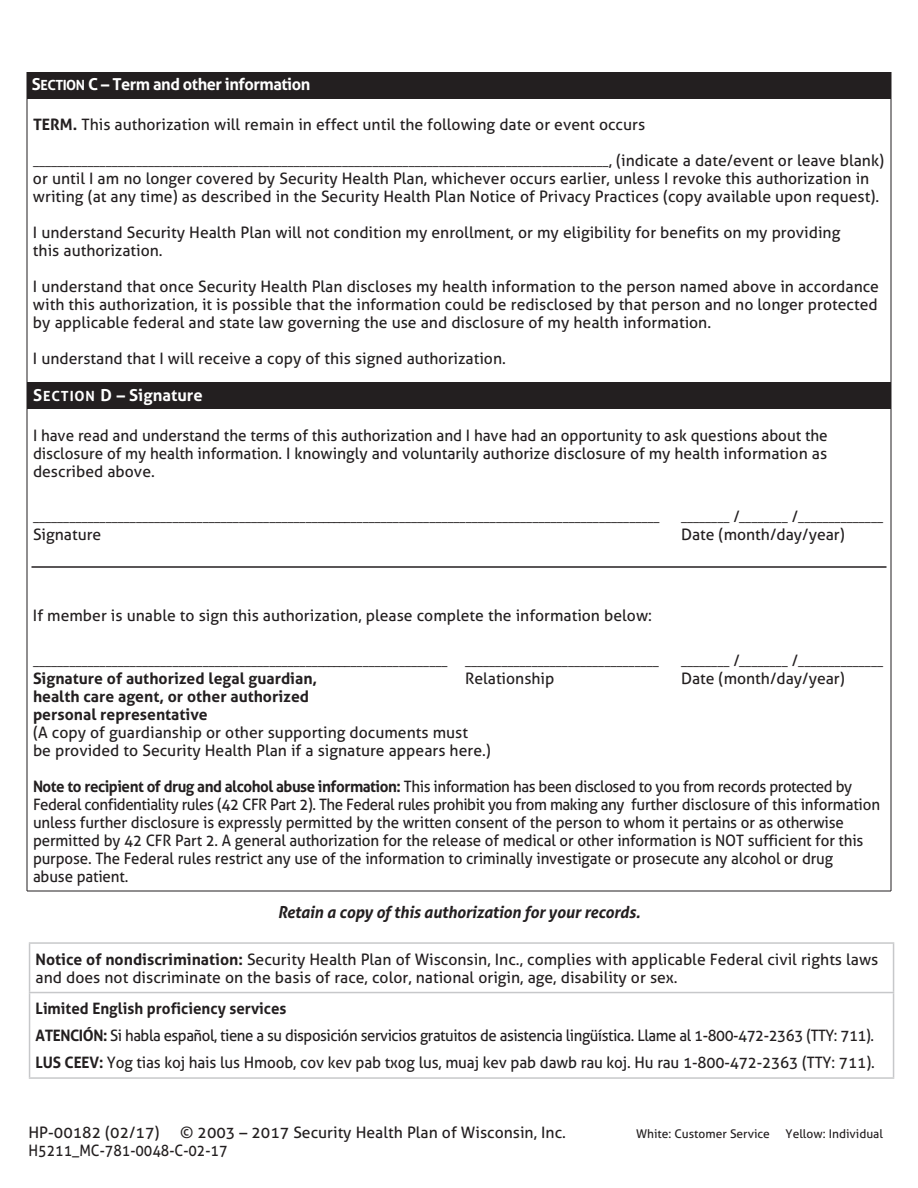
<style>
.page{position:relative;width:918px;height:1188px;background:#fff}
.page>*{position:absolute;margin:0;border:0;box-sizing:border-box;transform-origin:0 0}
.t1{font:italic 700 16.5px "Aller";letter-spacing:-.01em;color:#231f20;scale:.96 1}
.t2{font:700 16.5px "Aller";letter-spacing:-.03em;color:#fff}
.t3{font:700 16.5px "Aller";color:#fff}
.t4{font:15.75px/18px "Aller";color:#231f20}
.t5{font:15.75px/18px "Aller";color:#231f20;scale:.96 1}
.t6{font:15.75px/27px "Aller";letter-spacing:-.03em;color:#231f20;scale:.95 1}
.t7{font:700 15.75px/18px "Aller";color:#231f20}
.t8{font:15.75px "Aller";color:#231f20;scale:.9 1}
.t9{font:12px "Aller";color:#231f20}
.s1{font-family:"Aller Bold SC850";font-weight:400}
.s2{font-family:"Aller Bold SC850";font-weight:400;font-size:14.1px}
.s3{font-weight:700}
.s4{font-size:15.75px}
</style>
<div class="page">
<div style="left:27px;top:382px;width:864px;height:28px;background:#231f20"></div>
<hr style="left:32px;top:566px;width:854px;height:2px;background:#231f20">
<div style="left:27px;top:72px;width:864px;height:27px;background:#231f20"></div>
<hr style="left:27px;top:72px;width:1px;height:819px;background:#231f20">
<hr style="left:891px;top:72px;width:1px;height:819px;background:#231f20">
<hr style="left:27px;top:891px;width:864px;height:1px;background:#231f20">
<hr style="left:29px;top:942px;width:865px;height:2px;background:#c7c8ca">
<hr style="left:29px;top:944px;width:1px;height:48px;background:#c7c8ca">
<hr style="left:893px;top:944px;width:1px;height:48px;background:#c7c8ca">
<hr style="left:29px;top:992px;width:865px;height:1px;background:#c7c8ca">
<hr style="left:29px;top:993px;width:1px;height:84px;background:#c7c8ca">
<hr style="left:893px;top:993px;width:1px;height:84px;background:#c7c8ca">
<hr style="left:29px;top:1077px;width:865px;height:2px;background:#c7c8ca">
<p class="t2" style="left:32px;top:74px;width:280px"><span class="s1">S</span><span class="s2">ECTION</span> <span class="s1">C – T</span>erm and other information</p>
<p class="t4" style="left:33px;top:115px;width:614px"><span class="s3">TERM.</span> This authorization will remain in effect until the following date or event occurs</p>
<p class="t9" style="left:33px;top:155px;width:853px">_______________________________________________________________________________________________<span class="s4">, (indicate a date/event or leave blank)</span></p>
<p class="t4" style="left:33px;top:169px;width:848px">or until I am no longer covered by Security Health Plan, whichever occurs earlier, unless I revoke this authorization in writing (at any time) as described in the Security Health Plan Notice of Privacy Practices (copy available upon request).</p>
<p class="t4" style="left:33px;top:223px;width:809px">I understand Security Health Plan will not condition my enrollment, or my eligibility for benefits on my providing this authorization.</p>
<p class="t4" style="left:33px;top:278px;width:848px;text-align:justify">I understand that once Security Health Plan discloses my health information to the person named above in accordance with this authorization, it is possible that the information could be redisclosed by that person and no longer protected by applicable federal and state law governing the use and disclosure of my health information.</p>
<p class="t4" style="left:33px;top:350px;width:474px">I understand that I will receive a copy of this signed authorization.</p>
<p class="t3" style="left:33px;top:385px;width:171px"><span class="s1">S</span><span class="s2">ECTION</span> <span class="s1">D –</span> Signature</p>
<p class="t4" style="left:33px;top:426px;width:796px;text-align:justify">I have read and understand the terms of this authorization and I have had an opportunity to ask questions about the disclosure of my health information. I knowingly and voluntarily authorize disclosure of my health information as described above.</p>
<p class="t9" style="left:33px;top:510px;width:628px">________________________________________________________________________________________________________</p>
<p class="t9" style="left:681px;top:510px;width:204px">________ <span class="s4">/</span>________ <span class="s4">/</span>______________</p>
<p class="t4" style="left:33px;top:525px;width:70px">Signature</p>
<p class="t4" style="left:681px;top:525px;width:165px">Date (month/day/year)</p>
<p class="t4" style="left:33px;top:606px;width:621px">If member is unable to sign this authorization, please complete the information below:</p>
<p class="t9" style="left:33px;top:654px;width:416px">_____________________________________________________________________</p>
<p class="t9" style="left:465px;top:654px;width:195px">________________________________</p>
<p class="t9" style="left:681px;top:654px;width:204px">________ <span class="s4">/</span>________ <span class="s4">/</span>______________</p>
<p class="t7" style="left:33px;top:669px;width:286px">Signature of authorized legal guardian,</p>
<p class="t4" style="left:465px;top:669px;width:91px">Relationship</p>
<p class="t4" style="left:681px;top:669px;width:165px">Date (month/day/year)</p>
<p class="t7" style="left:33px;top:687px;width:278px">health care agent, or other authorized personal representative</p>
<p class="t4" style="left:33px;top:723px;width:459px">(A copy of guardianship or other supporting documents must<br>be provided to Security Health Plan if a signature appears here.)</p>
<p class="t5" style="left:33px;top:777px;width:884px"><span class="s3">Note to recipient of drug and alcohol abuse information:</span> This information has been disclosed to you from records protected by Federal confidentiality rules (42 CFR Part 2). The Federal rules prohibit you from making any further disclosure of this information unless further disclosure is expressly permitted by the written consent of the person to whom it pertains or as otherwise permitted by 42 CFR Part 2. A general authorization for the release of medical or other information is NOT sufficient for this purpose. The Federal rules restrict any use of the information to criminally investigate or prosecute any alcohol or drug<br>abuse patient.</p>
<p class="t1" style="left:278px;top:901px;width:379px">Retain a copy of this authorization for your records.</p>
<p class="t4" style="left:36px;top:950px;width:844px"><span class="s3">Notice of nondiscrimination:</span> Security Health Plan of Wisconsin, Inc., complies with applicable Federal civil rights laws and does not discriminate on the basis of race, color, national origin, age, disability or sex.</p>
<p class="t6" style="left:36px;top:995px;width:885px"><span class="s3">Limited English proficiency services<br>ATENCIÓN:</span> Si habla español, tiene a su disposición servicios gratuitos de asistencia lingüística. Llame al 1-800-472-2363 (TTY: 711).<br><span class="s3">LUS CEEV:</span> Yog tias koj hais lus Hmoob, cov kev pab txog lus, muaj kev pab dawb rau koj. Hu rau 1-800-472-2363 (TTY: 711).</p>
<p class="t4" style="left:28px;top:1123px;width:133px">HP-00182 (02/17)</p>
<p class="t4" style="left:180px;top:1123px;width:387px">© 2003 – 2017 Security Health Plan of Wisconsin, Inc.</p>
<p class="t9" style="left:636px;top:1127px;width:135px">White: Customer Service</p>
<p class="t9" style="left:786px;top:1127px;width:99px">Yellow: Individual</p>
<p class="t8" style="left:28px;top:1141px;width:223px">H5211_MC-781-0048-C-02-17</p>
</div>
